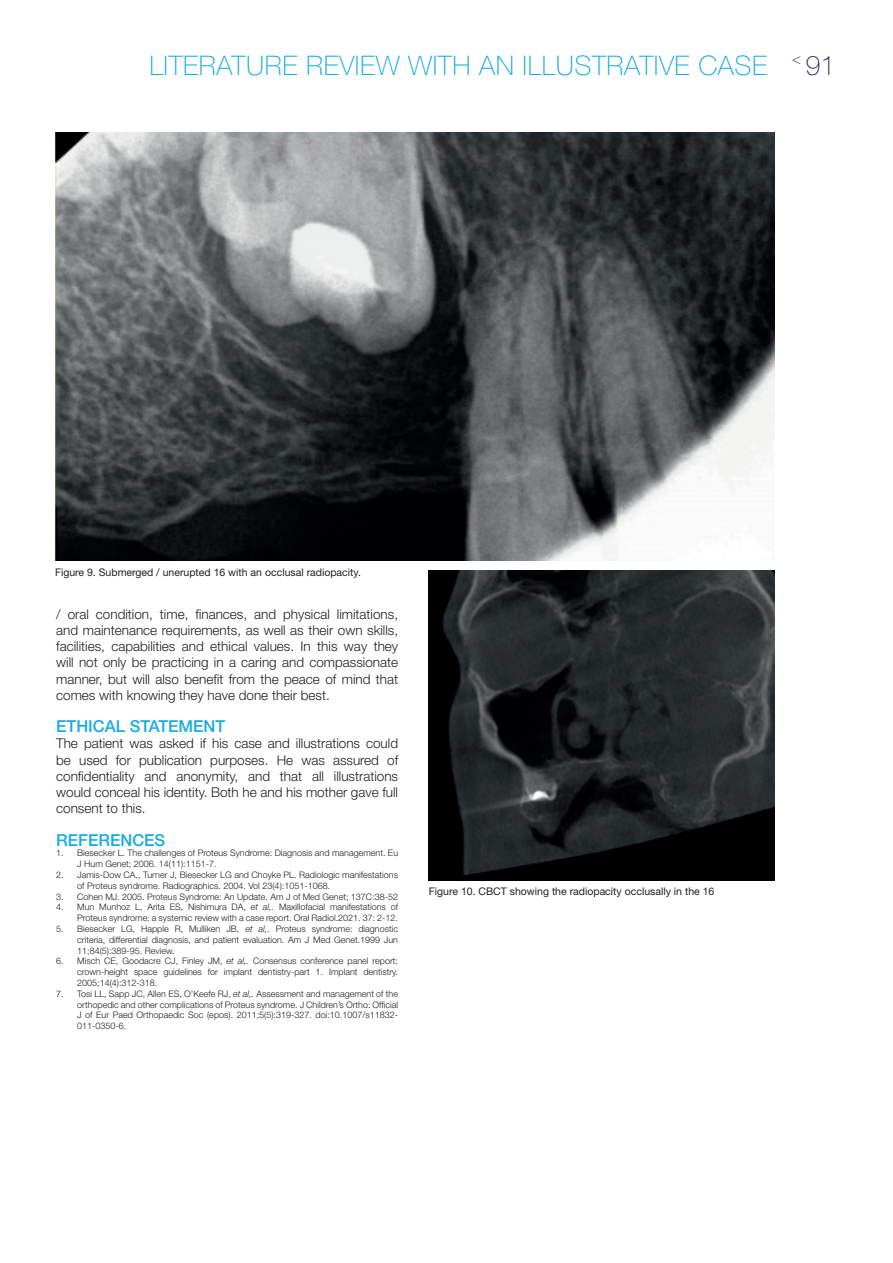
<style>
.page{position:relative;width:893px;height:1263px;background:#fff}
.page>*{position:absolute;margin:0;border:0;box-sizing:border-box;transform-origin:0 0}
.t1{font:100 27px "Helvetica Neue LT Std";letter-spacing:.02em;color:#18ace3}
.t2{font:500 16.5px "Helvetica Neue LT Std";color:#18ace3}
.t3{font:300 13.5px/16.2px "Helvetica Neue LT Std";color:#231f20;text-align:justify}
.t4{font:10.5px "Helvetica Neue LT Std";color:#231f20}
.t5{font:300 9px/10.8px "Helvetica Neue LT Std";color:#231f20;text-align:justify}
.s1{color:#292a66}
.s2{font-style:italic}
</style>
<div class="page">
<img style="left:429px;top:570px;width:345px;height:311px">
<img style="left:55px;top:133px;width:720px;height:427px">
<h1 class="t1" style="left:149px;top:50px;width:687px">LITERATURE REVIEW WITH AN ILLUSTRATIVE CASE <sup>&lt;</sup> <span class="s1">91</span></h1>
<p class="t4" style="left:55px;top:566px;width:307px">Figure 9. Submerged / unerupted 16 with an occlusal radiopacity.</p>
<p class="t3" style="left:56px;top:606px;width:343px">/ oral condition, time, finances, and physical limitations, and maintenance requirements, as well as their own skills, facilities, capabilities and ethical values. In this way they will not only be practicing in a caring and compassionate manner, but will also benefit from the peace of mind that comes with knowing they have done their best.</p>
<h2 class="t2" style="left:56px;top:716px;width:171px">ETHICAL STATEMENT</h2>
<p class="t3" style="left:56px;top:735px;width:343px">The patient was asked if his case and illustrations could be used for publication purposes. He was assured of confidentiality and anonymity, and that all illustrations would conceal his identity. Both he and his mother gave full consent to this.</p>
<h2 class="t2" style="left:56px;top:830px;width:111px">REFERENCES</h2>
<p class="t5" style="left:77px;top:848px;width:322px;text-indent:-21px">1. Biesecker L. The challenges of Proteus Syndrome: Diagnosis and management. Eu<br>J Hum Genet; 2006. 14(11):1151-7.</p>
<p class="t5" style="left:77px;top:869px;width:322px;text-indent:-21px">2. Jamis-Dow CA., Turner J, Biesecker LG and Choyke PL. Radiologic manifestations of Proteus syndrome. Radiographics. 2004. Vol 23(4):1051-1068.</p>
<p class="t5" style="left:56px;top:891px;width:343px">3. Cohen MJ. 2005. Proteus Syndrome: An Update. Am J of Med Genet; 137C:38-52</p>
<p class="t5" style="left:56px;top:902px;width:343px;text-align:right">4. Mun Munhoz L, Arita ES, Nishimura DA, <span class="s2">et al,.</span> Maxillofacial manifestations of<br>Proteus syndrome: a systemic review with a case report. Oral Radiol.2021. 37: 2-12.</p>
<p class="t5" style="left:77px;top:923px;width:322px;text-indent:-21px">5. Biesecker LG, Happle R, Mulliken JB, <span class="s2">et al,.</span> Proteus syndrome: diagnostic criteria, differential diagnosis, and patient evaluation. Am J Med Genet.1999 Jun 11;84(5):389-95. Review.</p>
<p class="t5" style="left:77px;top:956px;width:322px;text-indent:-21px">6. Misch CE, Goodacre CJ, Finley JM, <span class="s2">et al,.</span> Consensus conference panel report: crown-height space guidelines for implant dentistry-part 1. Implant dentistry.<br>2005;14(4):312-318.</p>
<p class="t5" style="left:77px;top:988px;width:322px;text-indent:-21px">7. Tosi LL, Sapp JC, Allen ES, O’Keefe RJ, <span class="s2">et al,.</span> Assessment and management of the orthopedic and other complications of Proteus syndrome. J Children’s Ortho: Official J of Eur Paed Orthopaedic Soc (epos). 2011;5(5):319-327. doi:10.1007/s11832- 011-0350-6.</p>
<p class="t4" style="left:429px;top:885px;width:287px">Figure 10. CBCT showing the radiopacity occlusally in the 16</p>
</div>
